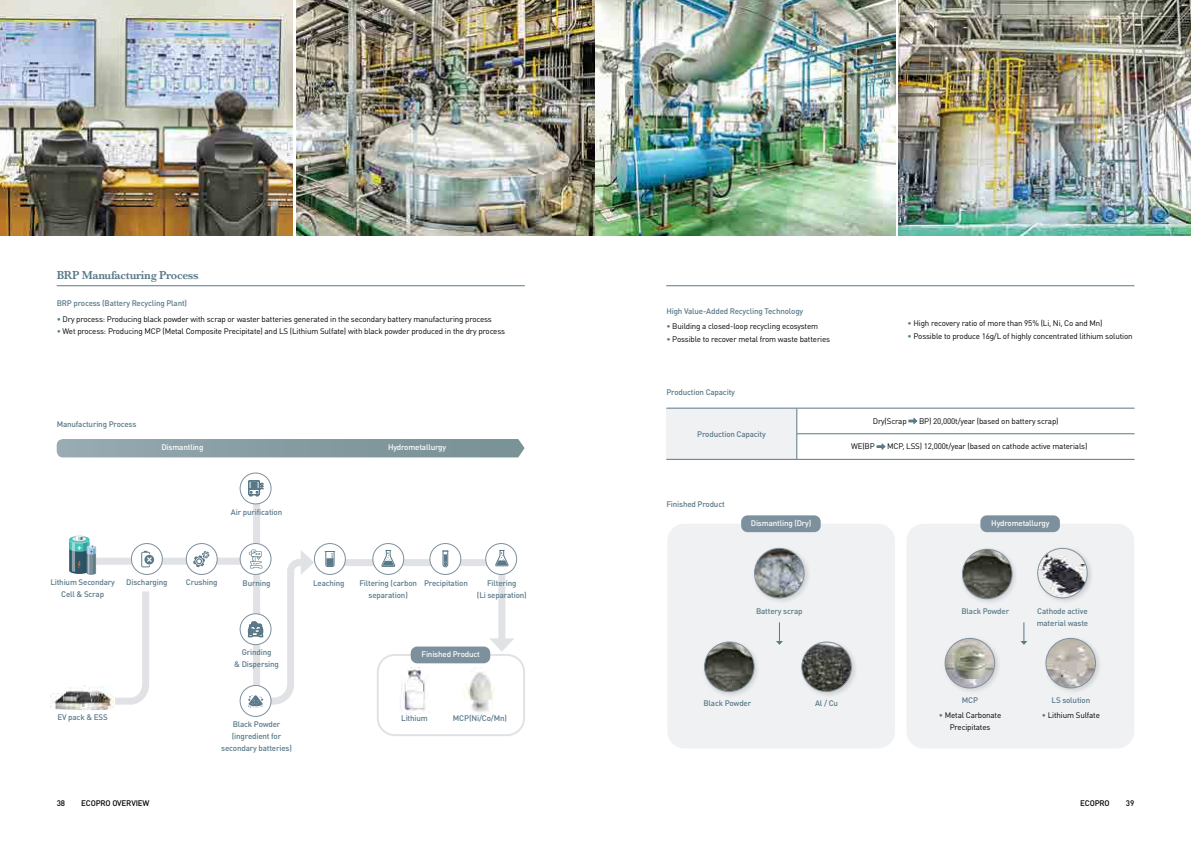
<style>
.page{position:relative;width:1191px;height:842px;background:#fff}
.page>*{position:absolute;margin:0;border:0;box-sizing:border-box;transform-origin:0 0}
.t1{font:600 12px "Baskerville";letter-spacing:-.025em;color:#597988;scale:.95 1}
.t2{font:8px/12.5px "DIN Pro";letter-spacing:-.02em;color:#000;text-align:center}
.t3{font:500 8px/12px "DIN Pro";letter-spacing:-.02em;color:#597988;text-align:center}
.t4{font:500 8px "DIN Pro";letter-spacing:-.02em;color:#fff}
.t5{font:500 8px "DIN Pro";letter-spacing:-.02em;color:#000}
.s1{color:#597988}
</style>
<div class="page">
<img style="left:0;top:0;width:292px;height:235px">
<img style="left:297px;top:0;width:598px;height:235px">
<img style="left:898px;top:0;width:293px;height:235px">
<hr style="left:57px;top:285px;width:468px;height:1px;background:#597988">
<hr style="left:666px;top:285px;width:468px;height:1px;background:#597988">
<div style="left:498px;top:563px;width:7px;height:81px;background:#e1e2e6"></div>
<svg style="left:489px;top:638px;width:25px;height:14px"></svg>
<div style="left:91px;top:558px;width:161px;height:7px;background:#e1e2e6"></div>
<div style="left:329px;top:559px;width:173px;height:7px;background:#e1e2e6"></div>
<div style="left:253px;top:498px;width:7px;height:202px;background:#e1e2e6"></div>
<img style="left:50px;top:686px;width:62px;height:24px">
<div style="left:186px;top:543px;width:31px;height:31px;background:#fff;border-radius:50%"></div>
<div style="left:186px;top:543px;width:31px;height:32px;border:1px solid #7d909d;border-radius:50%"></div>
<svg style="left:193px;top:551px;width:16px;height:16px"></svg>
<div style="left:240px;top:473px;width:31px;height:31px;background:#fff;border-radius:50%"></div>
<div style="left:240px;top:473px;width:31px;height:31px;border:1px solid #7d909d;border-radius:50%"></div>
<svg style="left:248px;top:480px;width:15px;height:16px"></svg>
<div style="left:131px;top:543px;width:31px;height:31px;background:#fff;border-radius:50%"></div>
<div style="left:131px;top:543px;width:32px;height:32px;border:1px solid #7d909d;border-radius:50%"></div>
<div style="left:144px;top:555px;width:10px;height:9px;background:#597988;border-radius:50%"></div>
<svg style="left:141px;top:551px;width:11px;height:16px"></svg>
<svg style="left:69px;top:535px;width:27px;height:40px"></svg>
<div style="left:314px;top:543px;width:31px;height:31px;background:#fff;border-radius:50%"></div>
<div style="left:314px;top:543px;width:31px;height:32px;border:1px solid #7d909d;border-radius:50%"></div>
<svg style="left:324px;top:551px;width:11px;height:16px"></svg>
<div style="left:373px;top:543px;width:31px;height:31px;background:#fff;border-radius:50%"></div>
<div style="left:372px;top:543px;width:32px;height:32px;border:1px solid #7d909d;border-radius:50%"></div>
<svg style="left:381px;top:550px;width:14px;height:17px"></svg>
<div style="left:486px;top:543px;width:30px;height:31px;background:#fff;border-radius:50%"></div>
<div style="left:485px;top:543px;width:32px;height:32px;border:1px solid #7d909d;border-radius:50%"></div>
<svg style="left:495px;top:550px;width:13px;height:16px"></svg>
<div style="left:430px;top:543px;width:31px;height:31px;background:#fff;border-radius:50%"></div>
<div style="left:430px;top:543px;width:31px;height:32px;border:1px solid #7d909d;border-radius:50%"></div>
<svg style="left:442px;top:550px;width:6px;height:17px"></svg>
<div style="left:377px;top:654px;width:148px;height:82px;border:2px solid #e1e2e6;border-radius:17px"></div>
<div style="left:411px;top:646px;width:79px;height:17px;background:#7d909d;border-radius:6px"></div>
<img style="left:400px;top:669px;width:26px;height:45px">
<img style="left:463px;top:672px;width:32px;height:41px">
<svg style="left:108px;top:591px;width:41px;height:117px"></svg>
<svg style="left:240px;top:543px;width:31px;height:31px"></svg>
<div style="left:240px;top:543px;width:31px;height:32px;border:1px solid #7d909d;border-radius:50%"></div>
<svg style="left:240px;top:614px;width:31px;height:31px"></svg>
<div style="left:240px;top:613px;width:31px;height:32px;border:1px solid #7d909d;border-radius:50%"></div>
<div style="left:240px;top:685px;width:31px;height:32px;border:1px solid #7d909d;border-radius:50%"></div>
<svg style="left:248px;top:550px;width:66px;height:158px"></svg>
<div style="left:667px;top:524px;width:228px;height:224px;background:#f0f1f3;border-radius:17px"></div>
<div style="left:741px;top:515px;width:79px;height:17px;background:#7d909d;border-radius:6px"></div>
<div style="left:906px;top:524px;width:228px;height:224px;background:#f0f1f3;border-radius:17px"></div>
<div style="left:980px;top:515px;width:80px;height:17px;background:#7d909d;border-radius:6px"></div>
<svg style="left:57px;top:439px;width:467px;height:18px;background:#879da3"></svg>
<div style="left:666px;top:408px;width:131px;height:51px;background:#f0f1f3"></div>
<hr style="left:666px;top:408px;width:131px;height:1px;background:#597988">
<hr style="left:797px;top:408px;width:337px;height:1px;background:#597988">
<hr style="left:666px;top:459px;width:131px;height:1px;background:#597988">
<svg style="left:796px;top:408px;width:1px;height:51px"></svg>
<hr style="left:796px;top:434px;width:338px;height:1px;background:#597988">
<hr style="left:797px;top:459px;width:337px;height:1px;background:#597988">
<svg style="left:908px;top:418px;width:9px;height:6px"></svg>
<svg style="left:876px;top:443px;width:9px;height:7px"></svg>
<div style="left:752px;top:546px;width:59px;height:59px;background:#000;opacity:.15"></div>
<img style="left:754px;top:548px;width:50px;height:50px;border-radius:25px">
<div style="left:754px;top:548px;width:50px;height:50px;border:1px solid #7d909d;border-radius:50%"></div>
<div style="left:1035px;top:546px;width:59px;height:59px;background:#000;opacity:.15"></div>
<img style="left:1037px;top:548px;width:50px;height:50px;border-radius:25px">
<div style="left:1037px;top:548px;width:50px;height:50px;border:1px solid #7d909d;border-radius:50%"></div>
<div style="left:702px;top:639px;width:59px;height:59px;background:#000;opacity:.15"></div>
<img style="left:704px;top:642px;width:50px;height:50px;border-radius:25px">
<div style="left:704px;top:642px;width:50px;height:50px;border:1px solid #7d909d;border-radius:50%"></div>
<div style="left:960px;top:547px;width:59px;height:59px;background:#000;opacity:.15"></div>
<img style="left:962px;top:549px;width:50px;height:50px;border-radius:25px">
<div style="left:962px;top:549px;width:50px;height:50px;border:1px solid #7d909d;border-radius:50%"></div>
<div style="left:799px;top:639px;width:59px;height:59px;background:#000;opacity:.15"></div>
<img style="left:802px;top:642px;width:49px;height:50px;border-radius:25px">
<div style="left:801px;top:642px;width:50px;height:50px;border:1px solid #7d909d;border-radius:50%"></div>
<div style="left:942px;top:636px;width:59px;height:59px;background:#000;opacity:.15"></div>
<img style="left:945px;top:638px;width:49px;height:50px;border-radius:25px">
<div style="left:945px;top:638px;width:50px;height:50px;border:1px solid #7d909d;border-radius:50%"></div>
<div style="left:1043px;top:636px;width:59px;height:59px;background:#000;opacity:.15"></div>
<img style="left:1046px;top:638px;width:49px;height:50px;border-radius:25px">
<div style="left:1045px;top:638px;width:50px;height:50px;border:1px solid #7d909d;border-radius:50%"></div>
<svg style="left:776px;top:622px;width:7px;height:23px"></svg>
<svg style="left:1020px;top:622px;width:7px;height:23px"></svg>
<h1 class="t1" style="left:57px;top:267px;width:151px">BRP Manufacturing Process</h1>
<p class="t3" style="left:57px;top:297px;width:132px">BRP process (Battery Recycling Plant)</p>
<p class="t2" style="left:57px;top:312px;width:437px"><span class="s1">•</span> Dry process: Producing black powder with scrap or waster batteries generated in the secondary battery manufacturing process</p>
<p class="t2" style="left:57px;top:324px;width:450px"><span class="s1">•</span> Wet process: Producing MCP (Metal Composite Precipitate) and LS (Lithium Sulfate) with black powder produced in the dry process</p>
<p class="t3" style="left:57px;top:417px;width:81px">Manufacturing Process</p>
<p class="t4" style="left:161px;top:441px;width:43px">Dismantling</p>
<p class="t4" style="left:388px;top:441px;width:60px">Hydrometallurgy</p>
<p class="t3" style="left:231px;top:505px;width:53px">Air purification</p>
<p class="t3" style="left:50px;top:575px;width:66px">Lithium Secondary</p>
<p class="t3" style="left:126px;top:576px;width:43px">Discharging</p>
<p class="t3" style="left:61px;top:587px;width:44px">Cell &amp; Scrap</p>
<p class="t3" style="left:186px;top:576px;width:33px">Crushing</p>
<p class="t3" style="left:242px;top:576px;width:29px">Burning</p>
<p class="t3" style="left:58px;top:710px;width:52px">EV pack &amp; ESS</p>
<p class="t3" style="left:234px;top:645px;width:46px">Grinding<br>&amp; Dispersing</p>
<p class="t3" style="left:221px;top:717px;width:72px">Black Powder (ingredient for secondary batteries)</p>
<p class="t3" style="left:313px;top:576px;width:33px">Leaching</p>
<p class="t3" style="left:359px;top:576px;width:59px">Filtering (carbon separation)</p>
<p class="t3" style="left:477px;top:576px;width:51px">Filtering<br>(Li separation)</p>
<p class="t3" style="left:424px;top:576px;width:45px">Precipitation</p>
<p class="t4" style="left:421px;top:648px;width:60px">Finished Product</p>
<p class="t3" style="left:401px;top:712px;width:28px">Lithium</p>
<p class="t3" style="left:453px;top:712px;width:56px">MCP(Ni/Co/Mn)</p>
<p class="t3" style="left:666px;top:304px;width:138px">High Value-Added Recycling Technology</p>
<p class="t2" style="left:666px;top:319px;width:153px"><span class="s1">•</span> Building a closed-loop recycling ecosystem</p>
<p class="t2" style="left:666px;top:332px;width:165px"><span class="s1">•</span> Possible to recover metal from waste batteries</p>
<p class="t3" style="left:666px;top:385px;width:70px">Production Capacity</p>
<p class="t3" style="left:697px;top:427px;width:70px">Production Capacity</p>
<p class="t3" style="left:666px;top:498px;width:60px">Finished Product</p>
<p class="t2" style="left:907px;top:316px;width:197px"><span class="s1">•</span> High recovery ratio of more than 95% (Li, Ni, Co and Mn)</p>
<p class="t2" style="left:907px;top:329px;width:226px"><span class="s1">•</span> Possible to produce 16g/L of highly concentrated lithium solution</p>
<p class="t2" style="left:872px;top:414px;width:35px">Dry(Scrap</p>
<p class="t2" style="left:919px;top:414px;width:141px">BP) 20,000t/year (based on battery scrap)</p>
<p class="t2" style="left:851px;top:439px;width:25px">WE(BP</p>
<p class="t2" style="left:887px;top:439px;width:202px">MCP, LSS) 12,000t/year (based on cathode active materials)</p>
<p class="t4" style="left:751px;top:517px;width:62px">Dismantling (Dry)</p>
<p class="t4" style="left:991px;top:517px;width:60px">Hydrometallurgy</p>
<p class="t3" style="left:756px;top:604px;width:48px">Battery scrap</p>
<p class="t3" style="left:1036px;top:604px;width:53px;text-align:left">Cathode active material waste</p>
<p class="t3" style="left:961px;top:604px;width:49px">Black Powder</p>
<p class="t3" style="left:703px;top:697px;width:49px">Black Powder</p>
<p class="t3" style="left:815px;top:697px;width:24px">Al / Cu</p>
<p class="t3" style="left:962px;top:693px;width:18px">MCP</p>
<p class="t2" style="left:938px;top:708px;width:64px"><span class="s1">•</span> Metal Carbonate<br>Precipitates</p>
<p class="t3" style="left:1051px;top:693px;width:40px">LS solution</p>
<p class="t2" style="left:1042px;top:708px;width:59px"><span class="s1">•</span> Lithium Sulfate</p>
<p class="t5" style="left:57px;top:797px;width:10px">38</p>
<p class="t5" style="left:81px;top:797px;width:70px">ECOPRO OVERVIEW</p>
<p class="t5" style="left:1080px;top:797px;width:31px">ECOPRO</p>
<p class="t5" style="left:1125px;top:797px;width:10px">39</p>
</div>
